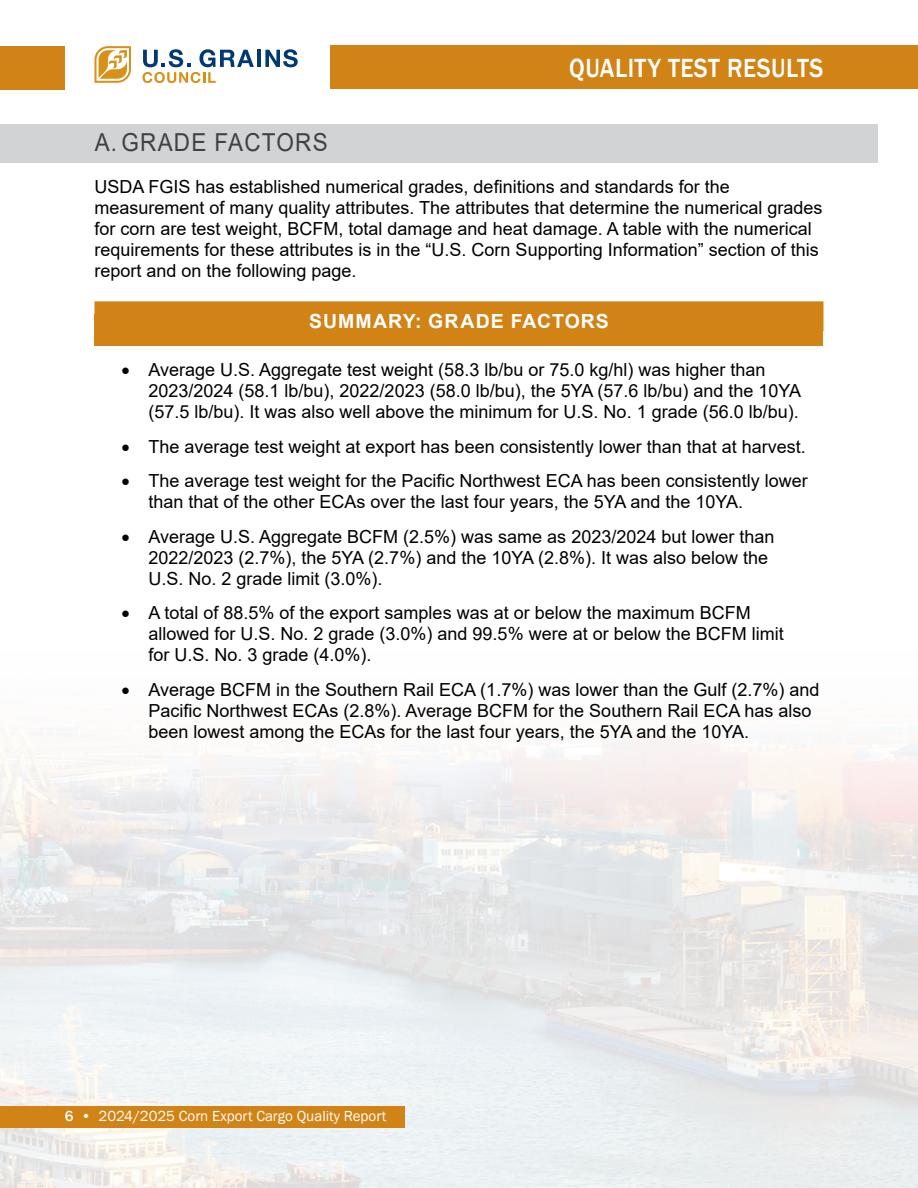
<style>
.page{position:relative;width:918px;height:1188px;background:#fff}
.page>*{position:absolute;margin:0;border:0;box-sizing:border-box;transform-origin:0 0}
.t1{font:500 27px "Franklin Gothic";letter-spacing:.02em;color:#fff;scale:.9 1}
.t2{font:24.75px "Arial";letter-spacing:.055em;color:#414042;scale:.91 1}
.t3{font:700 19.5px "Arial";letter-spacing:.055em;color:#fff}
.t4{font:18px/21px "Arial";color:#000}
.t5{font:15px "Franklin Gothic";color:#fff}
.s1{font-weight:500}
</style>
<div class="page">
<img style="left:0;top:737px;width:918px;height:451px">
<div style="left:0;top:1106px;width:405px;height:22px;background:#d18316"></div>
<div style="left:331px;top:46px;width:587px;height:43px;background:#d18316"></div>
<svg style="left:94px;top:46px;width:37px;height:37px"></svg>
<hr style="left:257px;top:50px;width:4px;height:17px;background:#003974">
<svg style="left:265px;top:49px;width:33px;height:18px"></svg>
<svg style="left:142px;top:49px;width:112px;height:34px"></svg>
<div style="left:0;top:46px;width:65px;height:43px;background:#d18316"></div>
<div style="left:0;top:124px;width:878px;height:39px;background:#d1d3d4"></div>
<div style="left:94px;top:314px;width:730px;height:32px;background:#d18316"></div>
<div style="left:94px;top:301px;width:730px;height:30px;background:#d18316"></div>
<h1 class="t1" style="left:569px;top:51px;width:284px">QUALITY TEST RESULTS</h1>
<h2 class="t2" style="left:95px;top:126px;width:257px">A. GRADE FACTORS</h2>
<p class="t4" style="left:94px;top:176px;width:730px">USDA FGIS has established numerical grades, definitions and standards for the measurement of many quality attributes. The attributes that determine the numerical grades for corn are test weight, BCFM, total damage and heat damage. A table with the numerical requirements for these attributes is in the “U.S. Corn Supporting Information” section of this report and on the following page.</p>
<p class="t3" style="left:309px;top:308px;width:301px">SUMMARY: GRADE FACTORS</p>
<p class="t4" style="left:148px;top:359px;width:654px;text-indent:-27px">• Average U.S. Aggregate test weight (58.3 lb/bu or 75.0 kg/hl) was higher than<br>2023/2024 (58.1 lb/bu), 2022/2023 (58.0 lb/bu), the 5YA (57.6 lb/bu) and the 10YA (57.5 lb/bu). It was also well above the minimum for U.S. No. 1 grade (56.0 lb/bu).</p>
<p class="t4" style="left:121px;top:436px;width:686px">• The average test weight at export has been consistently lower than that at harvest.</p>
<p class="t4" style="left:148px;top:470px;width:661px;text-indent:-27px">• The average test weight for the Pacific Northwest ECA has been consistently lower than that of the other ECAs over the last four years, the 5YA and the 10YA.</p>
<p class="t4" style="left:148px;top:526px;width:627px;text-indent:-27px">• Average U.S. Aggregate BCFM (2.5%) was same as 2023/2024 but lower than<br>2022/2023 (2.7%), the 5YA (2.7%) and the 10YA (2.8%). It was also below the<br>U.S. No. 2 grade limit (3.0%).</p>
<p class="t4" style="left:148px;top:602px;width:637px;text-indent:-27px">• A total of 88.5% of the export samples was at or below the maximum BCFM allowed for U.S. No. 2 grade (3.0%) and 99.5% were at or below the BCFM limit for U.S. No. 3 grade (4.0%).</p>
<p class="t4" style="left:148px;top:679px;width:672px;text-indent:-27px">• Average BCFM in the Southern Rail ECA (1.7%) was lower than the Gulf (2.7%) and<br>Pacific Northwest ECAs (2.8%). Average BCFM for the Southern Rail ECA has also been lowest among the ECAs for the last four years, the 5YA and the 10YA.</p>
<p class="t5" style="left:65px;top:1107px;width:323px"><span class="s1">6</span> • 2024/2025 Corn Export Cargo Quality Report</p>
</div>
